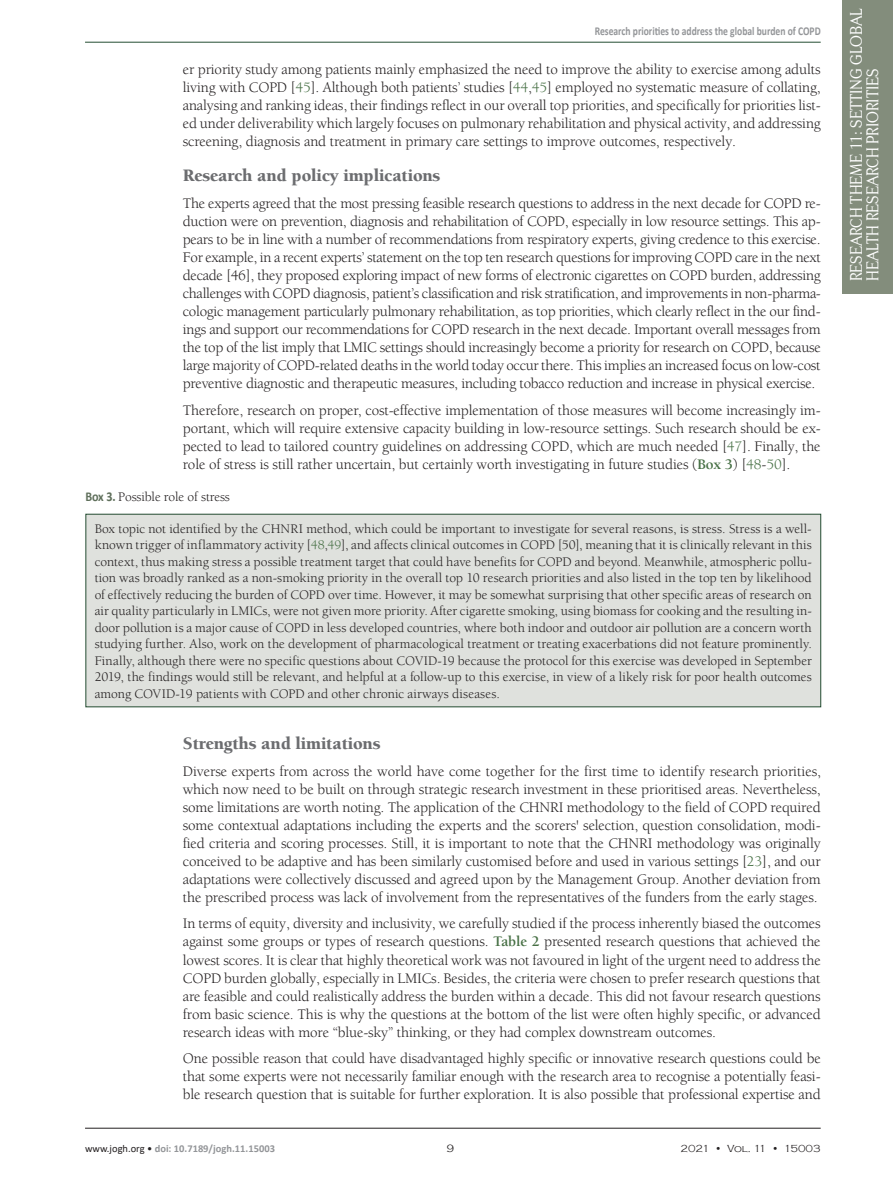
<style>
.page{position:relative;width:893px;height:1191px;background:#fff}
.page>*{position:absolute;margin:0;border:0;box-sizing:border-box;transform-origin:0 0}
.t1{font:900 18px "Berkeley Std";letter-spacing:-.01em;color:#6c6d70}
.t2{font:18px "Centabel";color:#fff}
.t3{font:16.5px "Centabel";letter-spacing:-.01em;color:#fff;scale:.95 1}
.t4{font:15px/18px "Berkeley Std";letter-spacing:-.01em;color:#231f20;text-align:justify}
.t5{font:13.5px/16.5px "Berkeley Std";letter-spacing:-.005em;color:#231f20;text-align:justify}
.t6{font:700 12px "Calibri";color:#939598;scale:.8 1}
.t7{font:300 10.95px "Copperplate Gothic";color:#231f20}
.t8{font:700 10.5px "Calibri";color:#939598}
.t9{font:300 10.5px "Copperplate Gothic";color:#231f20}
.s1{color:#477045}
.s2{font-weight:700;color:#477045}
.s3{font-family:"Calibri";font-weight:700;color:#5f6f5b}
.s4{font-weight:400;color:#231f20}
</style>
<div class="page">
<hr style="left:85px;top:1128px;width:736px;height:1px;background:#231f20">
<hr style="left:85px;top:42px;width:736px;height:1px;background:#244d32">
<div style="left:842px;top:0;width:51px;height:293px;background:#838d7c"></div>
<div style="left:86px;top:514px;width:735px;height:193px;background:#dfe1dd"></div>
<div style="left:85px;top:514px;width:736px;height:193px;border:1px solid #244d32"></div>
<p class="t6" style="left:595px;top:22px;width:284px">Research priorities to address the global burden of COPD</p>
<p class="t4" style="left:183px;top:61px;width:639px">er priority study among patients mainly emphasized the need to improve the ability to exercise among adults living with COPD [<span class="s1">45</span>]. Although both patients’ studies [<span class="s1">44</span>,<span class="s1">45</span>] employed no systematic measure of collating, analysing and ranking ideas, their findings reflect in our overall top priorities, and specifically for priorities list&shy;ed under deliverability which largely focuses on pulmonary rehabilitation and physical activity, and addressing screening, diagnosis and treatment in primary care settings to improve outcomes, respectively.</p>
<p class="t1" style="left:183px;top:166px;width:259px">Research and policy implications</p>
<p class="t4" style="left:183px;top:194px;width:640px">The experts agreed that the most pressing feasible research questions to address in the next decade for COPD re&shy;duction were on prevention, diagnosis and rehabilitation of COPD, especially in low resource settings. This ap&shy;pears to be in line with a number of recommendations from respiratory experts, giving credence to this exercise.<br>For example, in a recent experts’ statement on the top ten research questions for improving COPD care in the next decade [46], they proposed exploring impact of new forms of electronic cigarettes on COPD burden, addressing challenges with COPD diagnosis, patient’s classification and risk stratification, and improvements in non-pharma&shy;cologic management particularly pulmonary rehabilitation, as top priorities, which clearly reflect in the our find&shy;ings and support our recommendations for COPD research in the next decade. Important overall messages from the top of the list imply that LMIC settings should increasingly become a priority for research on COPD, because large majority of COPD-related deaths in the world today occur there. This implies an increased focus on low-cost preventive diagnostic and therapeutic measures, including tobacco reduction and increase in physical exercise.</p>
<p class="t4" style="left:183px;top:401px;width:639px">Therefore, research on proper, cost-effective implementation of those measures will become increasingly im&shy;portant, which will require extensive capacity building in low-resource settings. Such research should be ex&shy;pected to lead to tailored country guidelines on addressing COPD, which are much needed [<span class="s1">47</span>]. Finally, the role of stress is still rather uncertain, but certainly worth investigating in future studies (<span class="s2">Box 3</span>) [<span class="s1">48</span>-<span class="s1">50</span>].</p>
<p class="t5" style="left:85px;top:489px;width:146px"><span class="s3">Box 3.</span> Possible role of stress</p>
<p class="t5" style="left:95px;top:520px;width:719px">Box topic not identified by the CHNRI method, which could be important to investigate for several reasons, is stress. Stress is a well&shy;known trigger of inflammatory activity [<span class="s1">48</span>,<span class="s1">49</span>], and affects clinical outcomes in COPD [50], meaning that it is clinically relevant in this context, thus making stress a possible treatment target that could have benefits for COPD and beyond. Meanwhile, atmospheric pollu&shy;tion was broadly ranked as a non-smoking priority in the overall top 10 research priorities and also listed in the top ten by likelihood of effectively reducing the burden of COPD over time. However, it may be somewhat surprising that other specific areas of research on air quality particularly in LMICs, were not given more priority. After cigarette smoking, using biomass for cooking and the resulting in&shy;door pollution is a major cause of COPD in less developed countries, where both indoor and outdoor air pollution are a concern worth studying further. Also, work on the development of pharmacological treatment or treating exacerbations did not feature prominently.<br>Finally, although there were no specific questions about COVID-19 because the protocol for this exercise was developed in September 2019, the findings would still be relevant, and helpful at a follow-up to this exercise, in view of a likely risk for poor health outcomes among COVID-19 patients with COPD and other chronic airways diseases.</p>
<p class="t1" style="left:183px;top:734px;width:199px">Strengths and limitations</p>
<p class="t4" style="left:183px;top:762px;width:640px">Diverse experts from across the world have come together for the first time to identify research priorities, which now need to be built on through strategic research investment in these prioritised areas. Nevertheless, some limitations are worth noting. The application of the CHNRI methodology to the field of COPD required some contextual adaptations including the experts and the scorers' selection, question consolidation, modi&shy;fied criteria and scoring processes. Still, it is important to note that the CHNRI methodology was originally conceived to be adaptive and has been similarly customised before and used in various settings [<span class="s1">23</span>], and our adaptations were collectively discussed and agreed upon by the Management Group. Another deviation from the prescribed process was lack of involvement from the representatives of the funders from the early stages.</p>
<p class="t4" style="left:183px;top:915px;width:639px">In terms of equity, diversity and inclusivity, we carefully studied if the process inherently biased the outcomes against some groups or types of research questions. <span class="s2">Table 2</span> presented research questions that achieved the lowest scores. It is clear that highly theoretical work was not favoured in light of the urgent need to address the COPD burden globally, especially in LMICs. Besides, the criteria were chosen to prefer research questions that are feasible and could realistically address the burden within a decade. This did not favour research questions from basic science. This is why the questions at the bottom of the list were often highly specific, or advanced research ideas with more “blue-sky” thinking, or they had complex downstream outcomes.</p>
<p class="t4" style="left:183px;top:1049px;width:639px">One possible reason that could have disadvantaged highly specific or innovative research questions could be that some experts were not necessarily familiar enough with the research area to recognise a potentially feasi&shy;ble research question that is suitable for further exploration. It is also possible that professional expertise and</p>
<p class="t8" style="left:85px;top:1141px;width:191px"><span class="s4">www.jogh.org •</span> doi: 10.7189/jogh.11.15003</p>
<p class="t7" style="left:447px;top:1142px;width:9px">9</p>
<p class="t9" style="left:680px;top:1142px;width:142px">2021 • Vol. 11 • 15003</p>
<p class="t3" style="left:846px;top:281px;width:288px;rotate:-90deg">RESEARCH THEME 11: SETTING GLOBAL</p>
<p class="t3" style="left:863px;top:281px;width:225px;rotate:-90deg">HEALTH RESEARCH PRIORITIES</p>
<p class="t2" style="left:860px;top:281px;width:103px;rotate:-90deg">VIEWPOINTS</p>
</div>
